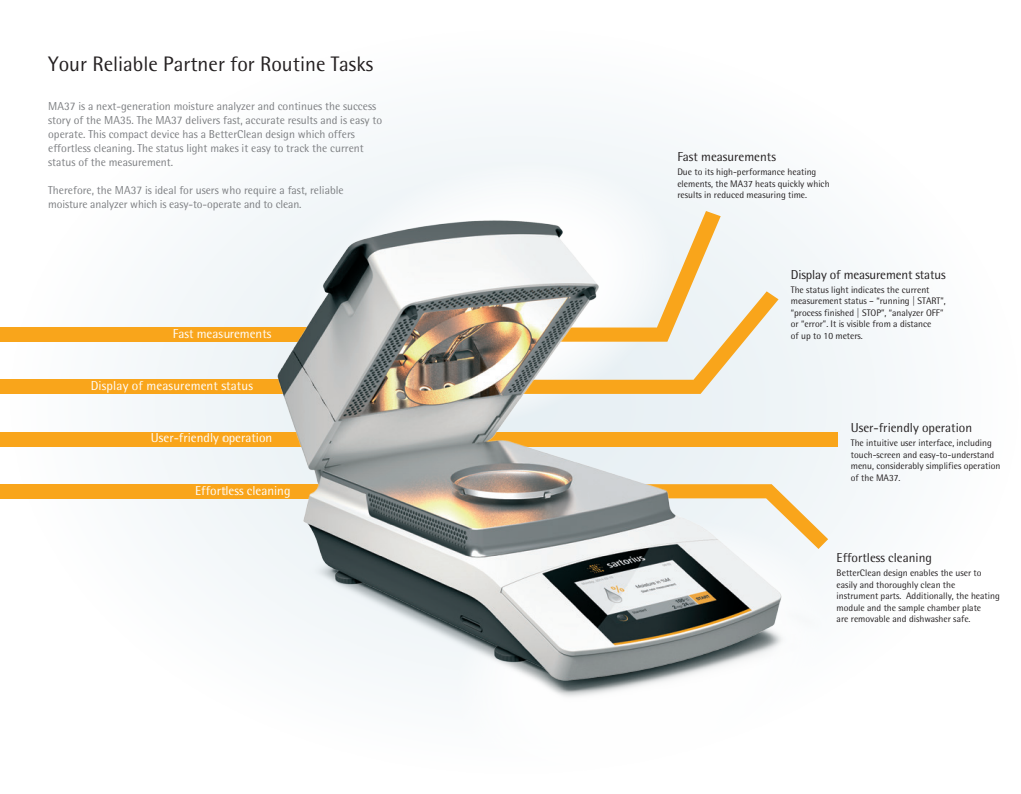
<style>
.page{position:relative;width:1021px;height:794px;background:#fff}
.page>*{position:absolute;margin:0;border:0;box-sizing:border-box;transform-origin:0 0}
.t1{font:21px "Sartorius Rotis Sans 2013";color:#231f20}
.t2{font:13px "Sartorius Rotis Sans 2013";color:#fff}
.t3{font:13px "Sartorius Rotis Sans 2013";color:#231f20}
.t4{font:11.5px/14px "Sartorius Rotis Sans 2013";color:#7c7e81}
.t5{font:9.5px/11.5px "Sartorius Rotis Sans 2013";color:#231f20}
</style>
<div class="page">
<div style="left:8px;top:28px;width:1012px;height:747px;background:#f9fbfc;border-radius:50%"></div>
<div style="left:0;top:327px;width:314px;height:15px;background:#f9a51b"></div>
<div style="left:0;top:380px;width:289px;height:14px;background:#f9a51b"></div>
<div style="left:0;top:432px;width:314px;height:14px;background:#f9a51b"></div>
<div style="left:0;top:484px;width:334px;height:14px;background:#f9a51b"></div>
<img style="left:225px;top:211px;width:613px;height:485px">
<h1 class="t1" style="left:48px;top:52px;width:326px">Your Reliable Partner for Routine Tasks</h1>
<p class="t4" style="left:48px;top:99px;width:335px">MA37 is a next-generation moisture analyzer and continues the success story of the MA35. The MA37 delivers fast, accurate results and is easy to operate. This compact device has a BetterClean design which offers effortless cleaning. The status light makes it easy to track the current status of the measurement.</p>
<p class="t4" style="left:48px;top:183px;width:297px">Therefore, the MA37 is ideal for users who require a fast, reliable moisture analyzer which is easy-to-operate and to clean.</p>
<h2 class="t2" style="left:173px;top:326px;width:100px">Fast measurements</h2>
<h2 class="t2" style="left:91px;top:378px;width:164px">Display of measurement status</h2>
<h2 class="t2" style="left:151px;top:430px;width:123px">User-friendly operation</h2>
<h2 class="t2" style="left:195px;top:483px;width:97px">Effortless cleaning</h2>
<h2 class="t3" style="left:677px;top:149px;width:100px">Fast measurements</h2>
<p class="t5" style="left:677px;top:166px;width:154px">Due to its high-performance heating elements, the MA37 heats quickly which results in reduced measuring time.</p>
<h2 class="t3" style="left:790px;top:266px;width:156px">Display of measurement status</h2>
<p class="t5" style="left:790px;top:284px;width:156px">The status light indicates the current measurement status – “running | START”, “process finished | STOP”, “analyzer OFF” or “error”. It is visible from a distance<br>of up to 10 meters.</p>
<h2 class="t3" style="left:850px;top:420px;width:123px">User-friendly operation</h2>
<p class="t5" style="left:850px;top:437px;width:151px">The intuitive user interface, including touch-screen and easy-to-understand menu, considerably simplifies operation of the MA37.</p>
<h2 class="t3" style="left:836px;top:550px;width:97px">Effortless cleaning</h2>
<p class="t5" style="left:836px;top:567px;width:165px">BetterClean design enables the user to easily and thoroughly clean the<br>instrument parts. Additionally, the heating module and the sample chamber plate<br>are removable and dishwasher safe.</p>
</div>
